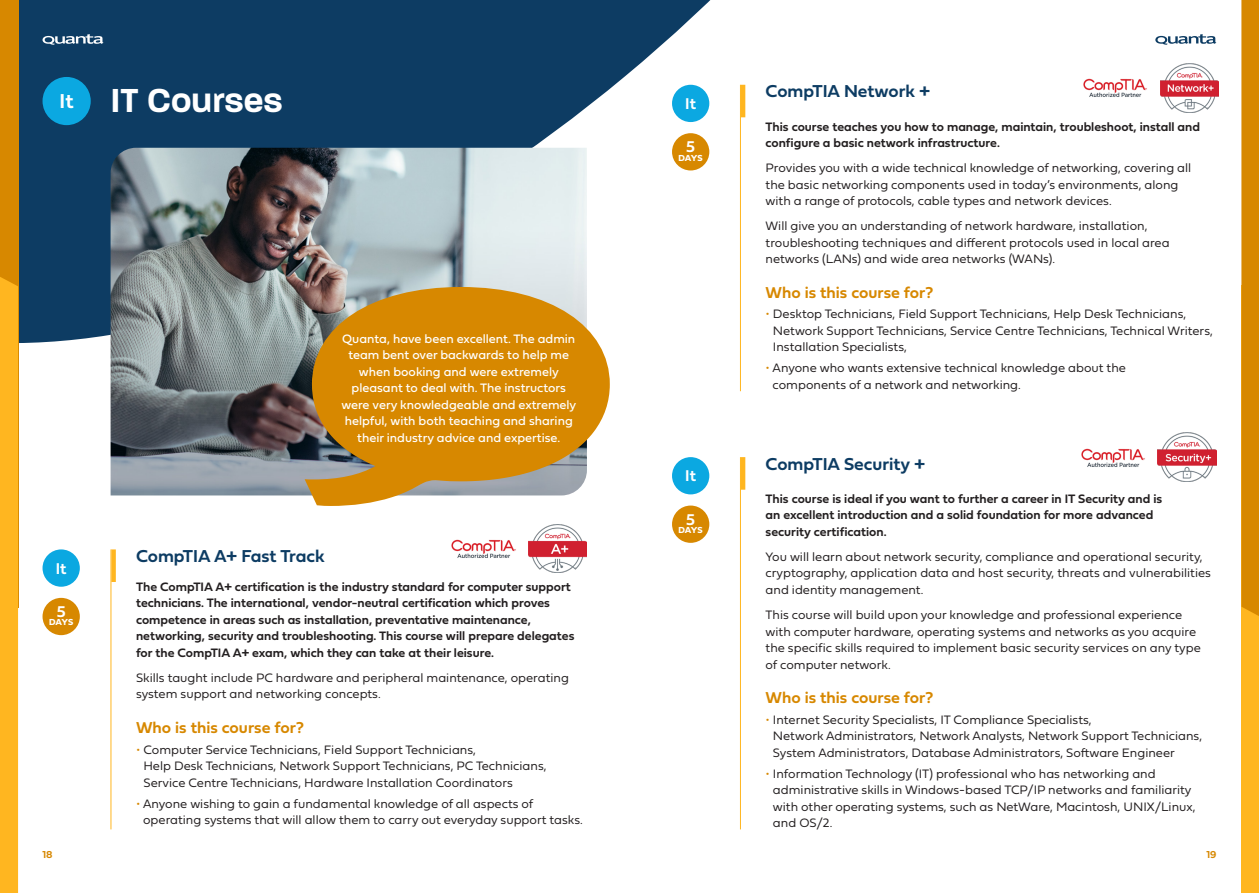
<style>
.page{position:relative;width:1259px;height:893px;background:#fff}
.page>*{position:absolute;margin:0;border:0;box-sizing:border-box;transform-origin:0 0}
.t1{font:600 36px "Paralucent";color:#fff}
.t2{font:21px "Fieldwork Geo Demibold";color:#fff}
.t3{font:18px "Fieldwork Geo Demibold";color:#0d3c63}
.t4{font:16.5px "Fieldwork Geo Demibold";color:#d78800}
.t5{font:16.2px "Fieldwork Geo Demibold";color:#fff}
.t6{font:12.75px/16.5px "Fieldwork Geo Light";color:#231f20}
.t7{font:12.75px/16.5px "Fieldwork Geo Demibold";color:#231f20}
.t8{font:12.75px/16.5px "Fieldwork Geo Regular";color:#fff;text-align:center}
.t9{font:10.5px "Fieldwork Geo Demibold";color:#d78800}
.t10{font:9.15px "Fieldwork Geo Bold";letter-spacing:-.015em;color:#fff}
.s1{color:#d78800}
</style>
<div class="page">
<svg style="left:18px;top:0;width:728px;height:428px;fill:#0d3c63"></svg>
<div style="left:111px;top:549px;width:5px;height:33px;background:#ffb620"></div>
<hr style="left:111px;top:549px;width:1px;height:280px;background:#ffb620">
<hr style="left:741px;top:457px;width:4px;height:33px;background:#ffb620">
<hr style="left:740px;top:457px;width:1px;height:372px;background:#ffb620">
<div style="left:43px;top:549px;width:37px;height:38px;background:#0ba8e1;border-radius:50%"></div>
<div style="left:43px;top:598px;width:37px;height:37px;background:#d78800;border-radius:50%"></div>
<div style="left:672px;top:457px;width:37px;height:37px;background:#0ba8e1;border-radius:50%"></div>
<div style="left:672px;top:506px;width:37px;height:37px;background:#d78800;border-radius:50%"></div>
<div style="left:0;top:0;width:18px;height:607px;background:#d78800"></div>
<div style="left:0;top:277px;width:18px;height:616px;background:#ffb620"></div>
<div style="left:1241px;top:286px;width:18px;height:607px;background:#ffb620"></div>
<svg style="left:1241px;top:0;width:18px;height:616px;background:#d98c06"></svg>
<hr style="left:741px;top:85px;width:4px;height:32px;background:#ffb620">
<hr style="left:740px;top:85px;width:1px;height:306px;background:#ffb620">
<div style="left:672px;top:85px;width:37px;height:37px;background:#0ba8e1;border-radius:50%"></div>
<div style="left:672px;top:133px;width:37px;height:37px;background:#d78800;border-radius:50%"></div>
<div style="left:43px;top:77px;width:48px;height:48px;background:#0ba8e1;border-radius:50%"></div>
<img style="left:111px;top:148px;width:476px;height:347px">
<svg style="left:305px;top:287px;width:305px;height:219px;background:#ce9431"></svg>
<img style="left:1158px;top:433px;width:58px;height:48px">
<img style="left:528px;top:524px;width:59px;height:49px">
<img style="left:451px;top:539px;width:65px;height:19px">
<img style="left:1160px;top:63px;width:58px;height:49px">
<img style="left:1083px;top:78px;width:64px;height:19px">
<img style="left:1081px;top:448px;width:64px;height:19px">
<svg style="left:1155px;top:34px;width:61px;height:11px"></svg>
<svg style="left:43px;top:34px;width:61px;height:11px"></svg>
<p class="t2" style="left:60px;top:85px;width:15px">It</p>
<p class="t1" style="left:111px;top:79px;width:174px">IT Courses</p>
<p class="t8" style="left:341px;top:330px;width:236px">Quanta, have been excellent. The admin team bent over backwards to help me when booking and were extremely pleasant to deal with. The instructors were very knowledgeable and extremely helpful, with both teaching and sharing their industry advice and expertise.</p>
<p class="t5" style="left:56px;top:555px;width:12px">It</p>
<p class="t5" style="left:57px;top:599px;width:10px">5</p>
<p class="t10" style="left:49px;top:615px;width:26px">DAYS</p>
<p class="t9" style="left:43px;top:846px;width:12px">18</p>
<p class="t3" style="left:136px;top:542px;width:190px">CompTIA A+ Fast Track</p>
<p class="t7" style="left:136px;top:578px;width:440px">The CompTIA A+ certification is the industry standard for computer support technicians. The international, vendor-neutral certification which proves competence in areas such as installation, preventative maintenance, networking, security and troubleshooting. This course will prepare delegates for the CompTIA A+ exam, which they can take at their leisure.</p>
<p class="t6" style="left:136px;top:669px;width:434px">Skills taught include PC hardware and peripheral maintenance, operating system support and networking concepts.</p>
<p class="t4" style="left:136px;top:714px;width:169px">Who is this course for?</p>
<p class="t6" style="left:143px;top:741px;width:405px;text-indent:-7px"><span class="s1">•</span> Computer Service Technicians, Field Support Technicians,<br>Help Desk Technicians, Network Support Technicians, PC Technicians,<br>Service Centre Technicians, Hardware Installation Coordinators</p>
<p class="t6" style="left:143px;top:794px;width:441px;text-indent:-7px"><span class="s1">•</span> Anyone wishing to gain a fundamental knowledge of all aspects of operating systems that will allow them to carry out everyday support tasks.</p>
<p class="t5" style="left:685px;top:91px;width:12px">It</p>
<p class="t5" style="left:686px;top:134px;width:10px">5</p>
<p class="t10" style="left:678px;top:150px;width:26px">DAYS</p>
<p class="t5" style="left:685px;top:463px;width:12px">It</p>
<p class="t5" style="left:686px;top:506px;width:10px">5</p>
<p class="t10" style="left:678px;top:523px;width:26px">DAYS</p>
<p class="t3" style="left:765px;top:77px;width:166px">CompTIA Network +</p>
<p class="t7" style="left:765px;top:118px;width:436px">This course teaches you how to manage, maintain, troubleshoot, install and configure a basic network infrastructure.</p>
<p class="t6" style="left:765px;top:159px;width:427px">Provides you with a wide technical knowledge of networking, covering all the basic networking components used in today’s environments, along with a range of protocols, cable types and network devices.</p>
<p class="t6" style="left:765px;top:217px;width:405px">Will give you an understanding of network hardware, installation, troubleshooting techniques and different protocols used in local area networks (LANs) and wide area networks (WANs).</p>
<p class="t4" style="left:765px;top:279px;width:169px">Who is this course for?</p>
<p class="t6" style="left:773px;top:305px;width:441px;text-indent:-7px"><span class="s1">•</span> Desktop Technicians, Field Support Technicians, Help Desk Technicians,<br>Network Support Technicians, Service Centre Technicians, Technical Writers,<br>Installation Specialists,</p>
<p class="t6" style="left:772px;top:359px;width:355px;text-indent:-7px"><span class="s1">•</span> Anyone who wants extensive technical knowledge about the components of a network and networking.</p>
<p class="t3" style="left:765px;top:449px;width:161px">CompTIA Security +</p>
<p class="t7" style="left:765px;top:490px;width:398px">This course is ideal if you want to further a career in IT Security and is an excellent introduction and a solid foundation for more advanced security certification.</p>
<p class="t6" style="left:765px;top:548px;width:447px">You will learn about network security, compliance and operational security, cryptography, application data and host security, threats and vulnerabilities and identity management.</p>
<p class="t6" style="left:765px;top:606px;width:437px">This course will build upon your knowledge and professional experience with computer hardware, operating systems and networks as you acquire the specific skills required to implement basic security services on any type of computer network.</p>
<p class="t4" style="left:765px;top:684px;width:169px">Who is this course for?</p>
<p class="t6" style="left:773px;top:711px;width:431px;text-indent:-7px"><span class="s1">•</span> Internet Security Specialists, IT Compliance Specialists,<br>Network Administrators, Network Analysts, Network Support Technicians,<br>System Administrators, Database Administrators, Software Engineer</p>
<p class="t6" style="left:773px;top:764px;width:424px;text-indent:-7px"><span class="s1">•</span> Information Technology (IT) professional who has networking and administrative skills in Windows-based TCP/IP networks and familiarity with other operating systems, such as NetWare, Macintosh, UNIX/Linux, and OS/2.</p>
<p class="t9" style="left:1206px;top:846px;width:12px">19</p>
</div>
